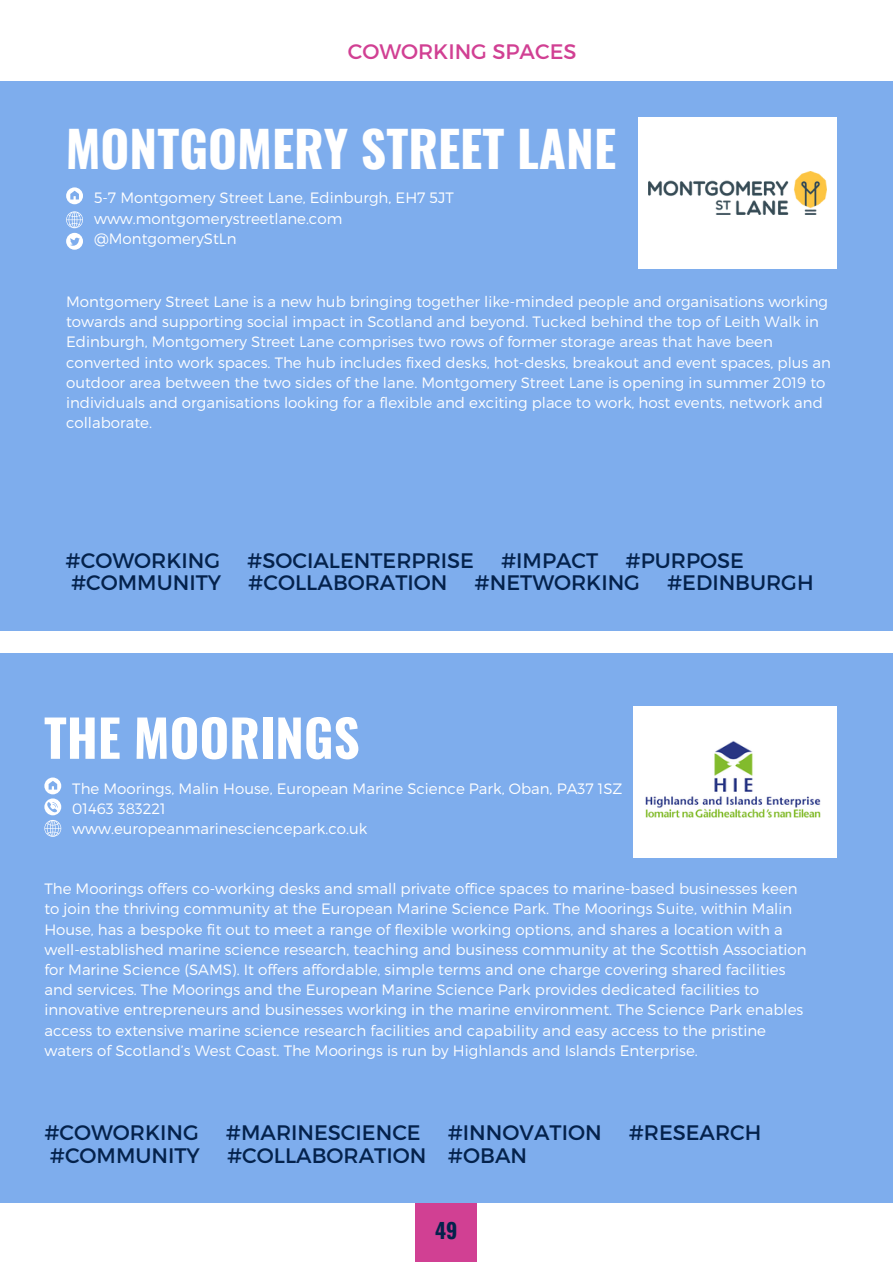
<style>
.page{position:relative;width:893px;height:1264px;background:#fff}
.page>*{position:absolute;margin:0;border:0;box-sizing:border-box;transform-origin:0 0}
.t1{font:700 51px "Oswald";color:#fff}
.t2{font:700 49.5px "Oswald";color:#fff}
.t3{font:21px "Montserrat";color:#04224c}
.t4{font:21px "Montserrat";color:#d14093}
.t5{font:700 21px "Oswald";color:#04224c}
.t6{font:300 15px/20.2px "Montserrat";color:#fff}
</style>
<div class="page">
<div style="left:0;top:81px;width:892px;height:549px;background:#7eaded"></div>
<div style="left:415px;top:1200px;width:62px;height:62px;background:#d14093"></div>
<div style="left:0;top:652px;width:892px;height:550px;background:#7eaded"></div>
<svg style="left:66px;top:187px;width:17px;height:17px"></svg>
<svg style="left:66px;top:211px;width:17px;height:39px"></svg>
<div style="left:638px;top:117px;width:199px;height:152px;background:#fff"></div>
<img style="left:648px;top:171px;width:178px;height:43px">
<svg style="left:44px;top:777px;width:17px;height:59px"></svg>
<div style="left:633px;top:706px;width:203px;height:152px;background:#fff"></div>
<img style="left:645px;top:741px;width:175px;height:76px">
<p class="t4" style="left:348px;top:38px;width:230px">COWORKING SPACES</p>
<p class="t2" style="left:66px;top:110px;width:551px">MONTGOMERY STREET LANE</p>
<p class="t6" style="left:94px;top:187px;width:361px">5-7 Montgomery Street Lane, Edinburgh, EH7 5JT</p>
<p class="t6" style="left:94px;top:207px;width:250px">www.montgomerystreetlane.com</p>
<p class="t6" style="left:94px;top:228px;width:144px">@MontgomeryStLn</p>
<p class="t6" style="left:66px;top:290px;width:766px">Montgomery Street Lane is a new hub bringing together like-minded people and organisations working towards and supporting social impact in Scotland and beyond. Tucked behind the top of Leith Walk in Edinburgh, Montgomery Street Lane comprises two rows of former storage areas that have been converted into work spaces. The hub includes fixed desks, hot-desks, breakout and event spaces, plus an outdoor area between the two sides of the lane. Montgomery Street Lane is opening in summer 2019 to individuals and organisations looking for a flexible and exciting place to work, host events, network and collaborate.</p>
<p class="t3" style="left:66px;top:546px;width:156px">#COWORKING</p>
<p class="t3" style="left:247px;top:546px;width:228px">#SOCIALENTERPRISE</p>
<p class="t3" style="left:501px;top:546px;width:99px">#IMPACT</p>
<p class="t3" style="left:625px;top:546px;width:120px">#PURPOSE</p>
<p class="t3" style="left:71px;top:569px;width:152px">#COMMUNITY</p>
<p class="t3" style="left:248px;top:569px;width:201px">#COLLABORATION</p>
<p class="t3" style="left:474px;top:569px;width:167px">#NETWORKING</p>
<p class="t3" style="left:667px;top:569px;width:148px">#EDINBURGH</p>
<p class="t1" style="left:44px;top:698px;width:317px">THE MOORINGS</p>
<p class="t6" style="left:72px;top:777px;width:551px">The Moorings, Malin House, European Marine Science Park, Oban, PA37 1SZ</p>
<p class="t6" style="left:72px;top:797px;width:95px">01463 383221</p>
<p class="t6" style="left:72px;top:817px;width:296px">www.europeanmarinesciencepark.co.uk</p>
<p class="t6" style="left:44px;top:877px;width:763px">The Moorings offers co-working desks and small private office spaces to marine-based businesses keen to join the thriving community at the European Marine Science Park. The Moorings Suite, within Malin House, has a bespoke fit out to meet a range of flexible working options, and shares a location with a well-established marine science research, teaching and business community at the Scottish Association for Marine Science (SAMS). It offers affordable, simple terms and one charge covering shared facilities and services. The Moorings and the European Marine Science Park provides dedicated facilities to innovative entrepreneurs and businesses working in the marine environment. The Science Park enables access to extensive marine science research facilities and capability and easy access to the pristine waters of Scotland’s West Coast. The Moorings is run by Highlands and Islands Enterprise.</p>
<p class="t3" style="left:44px;top:1119px;width:156px">#COWORKING</p>
<p class="t3" style="left:226px;top:1119px;width:196px">#MARINESCIENCE</p>
<p class="t3" style="left:448px;top:1119px;width:155px">#INNOVATION</p>
<p class="t3" style="left:628px;top:1119px;width:134px">#RESEARCH</p>
<p class="t3" style="left:50px;top:1141px;width:152px">#COMMUNITY</p>
<p class="t3" style="left:227px;top:1141px;width:301px">#COLLABORATION #OBAN</p>
<p class="t5" style="left:435px;top:1214px;width:24px">49</p>
</div>
